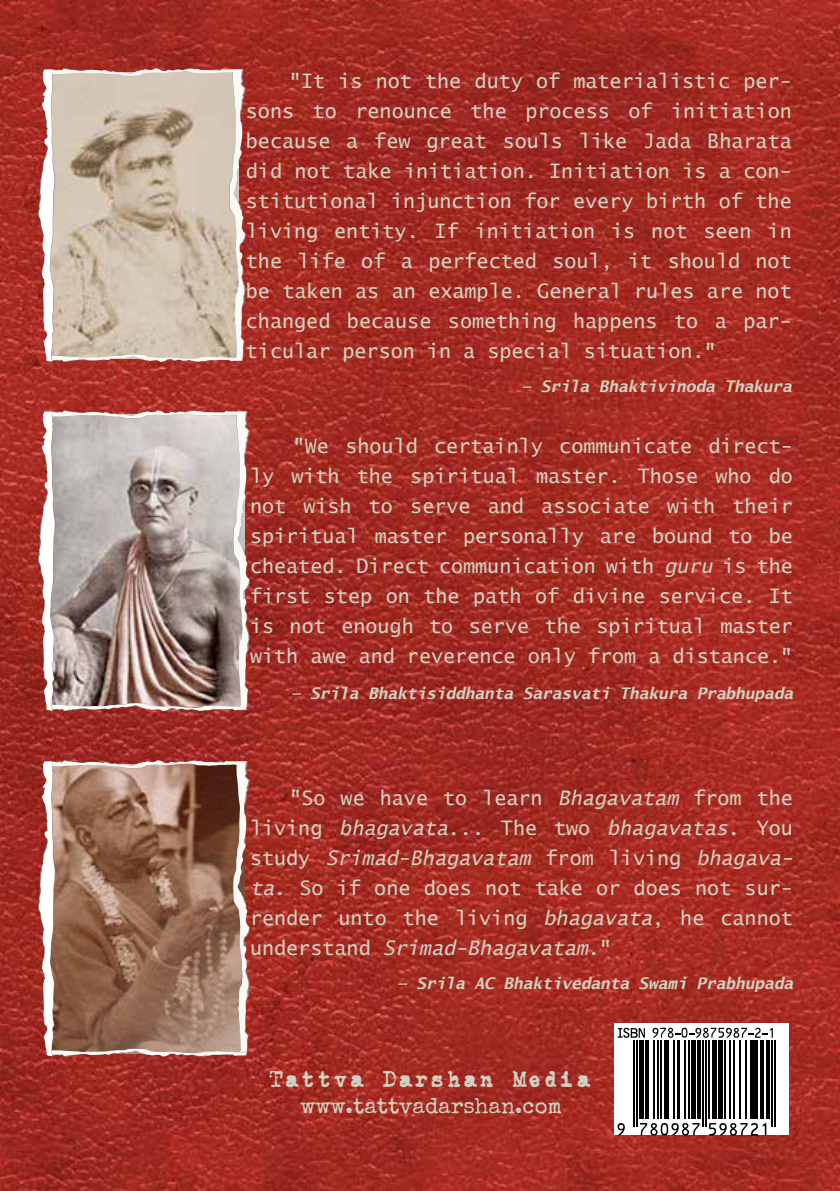
<style>
.page{position:relative;width:840px;height:1191px;background:#fff}
.page>*{position:absolute;margin:0;border:0;box-sizing:border-box;transform-origin:0 0}
.t1{font:22px "Special Elite";color:#d2d1c1}
.t2{font:22px "Carbon Type";color:#d2d1c1}
.t3{font:20px/30px "Lucida Sans Typewriter";color:#d2d1c1;text-align:justify}
.t4{font:italic 700 16px "Lucida Sans Typewriter";color:#d2d1c1}
.s1{font-family:"Underwood Champion"}
.s2{font-style:italic}
</style>
<div class="page">
<img style="left:0;top:0;width:839px;height:1191px">
<svg style="left:38px;top:410px;width:212px;height:302px;background:#b09c97"></svg>
<svg style="left:38px;top:760px;width:212px;height:297px;background:#9e7562"></svg>
<svg style="left:38px;top:68px;width:208px;height:295px;background:#ccb7a7"></svg>
<svg style="left:614px;top:1023px;width:174px;height:111px"></svg>
<svg style="left:617px;top:1027px;width:27px;height:10px"></svg>
<svg style="left:652px;top:1027px;width:120px;height:11px"></svg>
<hr style="left:632px;top:1040px;width:2px;height:86px;background:#000">
<hr style="left:635px;top:1040px;width:2px;height:86px;background:#000">
<div style="left:638px;top:1040px;width:5px;height:78px;background:#000"></div>
<hr style="left:644px;top:1040px;width:3px;height:78px;background:#000">
<hr style="left:652px;top:1040px;width:1px;height:78px;background:#000">
<hr style="left:657px;top:1040px;width:1px;height:78px;background:#000">
<hr style="left:659px;top:1040px;width:2px;height:78px;background:#000">
<hr style="left:664px;top:1040px;width:4px;height:78px;background:#000">
<hr style="left:673px;top:1040px;width:1px;height:78px;background:#000">
<hr style="left:676px;top:1040px;width:3px;height:78px;background:#000">
<hr style="left:684px;top:1040px;width:1px;height:78px;background:#000">
<hr style="left:688px;top:1040px;width:1px;height:78px;background:#000">
<hr style="left:691px;top:1040px;width:4px;height:78px;background:#000">
<hr style="left:697px;top:1040px;width:3px;height:78px;background:#000">
<hr style="left:701px;top:1040px;width:2px;height:86px;background:#000">
<hr style="left:704px;top:1040px;width:2px;height:86px;background:#000">
<hr style="left:707px;top:1040px;width:2px;height:78px;background:#000">
<hr style="left:712px;top:1040px;width:4px;height:78px;background:#000">
<hr style="left:718px;top:1040px;width:4px;height:78px;background:#000">
<hr style="left:724px;top:1040px;width:1px;height:78px;background:#000">
<hr style="left:728px;top:1040px;width:2px;height:78px;background:#000">
<hr style="left:733px;top:1040px;width:1px;height:78px;background:#000">
<hr style="left:739px;top:1040px;width:1px;height:78px;background:#000">
<hr style="left:745px;top:1040px;width:1px;height:78px;background:#000">
<hr style="left:749px;top:1040px;width:3px;height:78px;background:#000">
<hr style="left:754px;top:1040px;width:3px;height:78px;background:#000">
<hr style="left:760px;top:1040px;width:3px;height:78px;background:#000">
<hr style="left:766px;top:1040px;width:3px;height:78px;background:#000">
<hr style="left:770px;top:1040px;width:2px;height:86px;background:#000">
<hr style="left:773px;top:1040px;width:2px;height:86px;background:#000">
<svg style="left:617px;top:1123px;width:7px;height:12px"></svg>
<svg style="left:639px;top:1123px;width:60px;height:12px"></svg>
<svg style="left:708px;top:1122px;width:57px;height:13px"></svg>
<p class="t3" style="left:246px;top:66px;width:547px;text-indent:43px"><span class="s1">“</span>It is not the duty of materialistic per&shy;sons to renounce the process of initiation because a few great souls like Jada Bharata did not take initiation. Initiation is a con&shy;stitutional injunction for every birth of the living entity. If initiation is not seen in the life of a perfected soul, it should not be taken as an example. General rules are not changed because something happens to a par&shy;ticular person in a special situation.<span class="s1">“</span></p>
<p class="t4" style="left:521px;top:377px;width:272px">— Srila Bhaktivinoda Thakura</p>
<p class="t3" style="left:250px;top:431px;width:544px;text-indent:43px"><span class="s1">“</span>We should certainly communicate direct&shy;ly with the spiritual master. Those who do not wish to serve and associate with their spiritual master personally are bound to be cheated. Direct communication with <span class="s2">guru</span> is the first step on the path of divine service. It is not enough to serve the spiritual master with awe and reverence only from a distance.<span class="s1">”</span></p>
<p class="t4" style="left:291px;top:684px;width:503px">— Srila Bhaktisiddhanta Sarasvati Thakura Prabhupada</p>
<p class="t3" style="left:250px;top:783px;width:544px;text-indent:40px"><span class="s1">“</span>So we have to learn <span class="s2">Bhagavatam</span> from the living <span class="s2">bhagavata</span>... The two <span class="s2">bhagavatas</span>. You study <span class="s2">Srimad-Bhagavatam</span> from living <span class="s2">bhagava&shy;ta</span>. So if one does not take or does not sur&shy;render unto the living <span class="s2">bhagavata</span>, he cannot understand <span class="s2">Srimad-Bhagavatam</span>.<span class="s1">”</span></p>
<p class="t4" style="left:397px;top:974px;width:397px">— Srila AC Bhaktivedanta Swami Prabhupada</p>
<p class="t2" style="left:269px;top:1068px;width:325px">Tattva Darshan Media</p>
<p class="t1" style="left:300px;top:1092px;width:263px">www.tattvadarshan.com</p>
</div>
